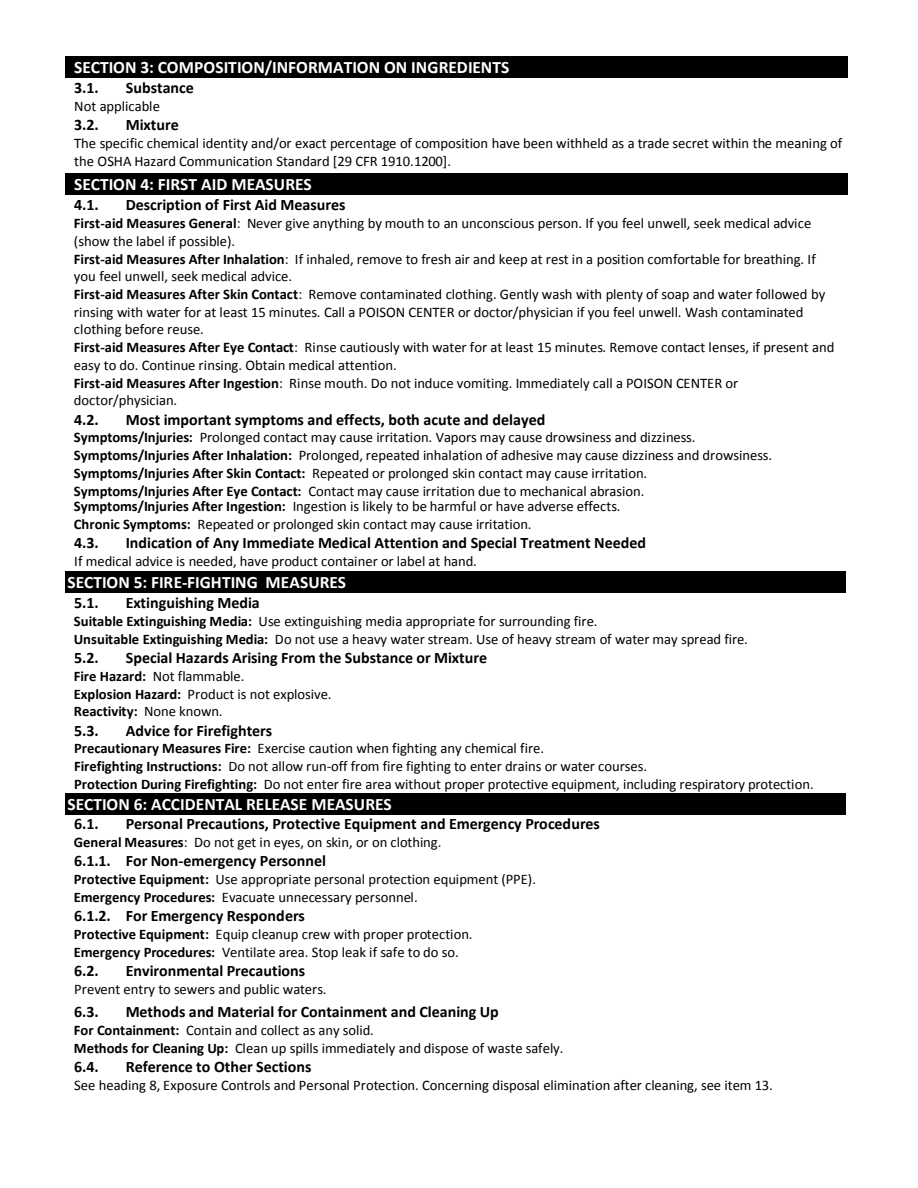
<style>
.page{position:relative;width:918px;height:1188px;background:#fff}
.page>*{position:absolute;margin:0;border:0;box-sizing:border-box;transform-origin:0 0}
.t1{font:700 26.1px "Calibri";color:#000}
.t2{font:700 17.4px "Calibri";color:#fff}
.t3{font:700 16.05px "Calibri";color:#000}
.t4{font:14.7px/17.7px "Calibri";color:#000}
.t5{font:14.55px/17.7px "Calibri";color:#000}
.t6{font:11.55px "Calibri";letter-spacing:.005em;color:#000}
.t7{font:10.05px "Calibri";letter-spacing:.01em;color:#000}
.s1{font-weight:700}
</style>
<div class="page">
<div style="left:66px;top:57px;width:782px;height:21px;background:#000"></div>
<div style="left:66px;top:174px;width:782px;height:21px;background:#000"></div>
<div style="left:66px;top:572px;width:780px;height:21px;background:#000"></div>
<div style="left:66px;top:793px;width:780px;height:21px;background:#000"></div>
<p class="t2" style="left:74px;top:55px;width:437px">SECTION 3: COMPOSITION/INFORMATION ON INGREDIENTS</p>
<p class="t3" style="left:74px;top:76px;width:26px">3.1.</p>
<p class="t3" style="left:126px;top:76px;width:70px">Substance</p>
<p class="t4" style="left:74px;top:97px;width:87px">Not applicable</p>
<p class="t3" style="left:74px;top:113px;width:26px">3.2.</p>
<p class="t3" style="left:126px;top:113px;width:55px">Mixture</p>
<p class="t4" style="left:74px;top:134px;width:770px">The specific chemical identity and/or exact percentage of composition have been withheld as a trade secret within the meaning of the OSHA Hazard Communication Standard [29 CFR 1910.1200].</p>
<p class="t2" style="left:74px;top:172px;width:239px">SECTION 4: FIRST AID MEASURES</p>
<p class="t3" style="left:74px;top:193px;width:26px">4.1.</p>
<p class="t3" style="left:126px;top:193px;width:221px">Description of First Aid Measures</p>
<p class="t4" style="left:74px;top:214px;width:762px"><span class="s1">First-aid Measures General</span>: Never give anything by mouth to an unconscious person. If you feel unwell, seek medical advice (show the label if possible).<br><span class="s1">First-aid Measures After Inhalation</span>: If inhaled, remove to fresh air and keep at rest in a position comfortable for breathing. If you feel unwell, seek medical advice.<br><span class="s1">First-aid Measures After Skin Contact</span>: Remove contaminated clothing. Gently wash with plenty of soap and water followed by rinsing with water for at least 15 minutes. Call a POISON CENTER or doctor/physician if you feel unwell. Wash contaminated clothing before reuse.<br><span class="s1">First-aid Measures After Eye Contact</span>: Rinse cautiously with water for at least 15 minutes. Remove contact lenses, if present and easy to do. Continue rinsing. Obtain medical attention.<br><span class="s1">First-aid Measures After Ingestion</span>: Rinse mouth. Do not induce vomiting. Immediately call a POISON CENTER or doctor/physician.</p>
<p class="t3" style="left:74px;top:408px;width:26px">4.2.</p>
<p class="t3" style="left:126px;top:408px;width:421px">Most important symptoms and effects, both acute and delayed</p>
<p class="t4" style="left:74px;top:428px;width:700px"><span class="s1">Symptoms/Injuries:</span> Prolonged contact may cause irritation. Vapors may cause drowsiness and dizziness.<br><span class="s1">Symptoms/Injuries After Inhalation:</span> Prolonged, repeated inhalation of adhesive may cause dizziness and drowsiness.<br><span class="s1">Symptoms/Injuries After Skin Contact:</span> Repeated or prolonged skin contact may cause irritation.<br><span class="s1">Symptoms/Injuries After Eye Contact:</span> Contact may cause irritation due to mechanical abrasion.</p>
<h1 class="t1" style="left:67px;top:421px;width:232px">MB 10A Sealant Tape</h1>
<p class="t6" style="left:67px;top:472px;width:460px">According to Federal Register / Vol. 77, No. 58 / Monday, March 26, 2012 / Rules and Regulations</p>
<p class="t5" style="left:74px;top:497px;width:548px"><span class="s1">Symptoms/Injuries After Ingestion:</span> Ingestion is likely to be harmful or have adverse effects.<br><span class="s1">Chronic Symptoms:</span> Repeated or prolonged skin contact may cause irritation.</p>
<p class="t3" style="left:74px;top:531px;width:26px">4.3.</p>
<p class="t3" style="left:126px;top:531px;width:522px">Indication of Any Immediate Medical Attention and Special Treatment Needed</p>
<p class="t5" style="left:74px;top:552px;width:404px">If medical advice is needed, have product container or label at hand.</p>
<p class="t2" style="left:68px;top:570px;width:280px">SECTION 5: FIRE-FIGHTING MEASURES</p>
<p class="t3" style="left:74px;top:591px;width:26px">5.1.</p>
<p class="t3" style="left:126px;top:591px;width:136px">Extinguishing Media</p>
<p class="t5" style="left:74px;top:612px;width:676px"><span class="s1">Suitable Extinguishing Media:</span> Use extinguishing media appropriate for surrounding fire.<br><span class="s1">Unsuitable Extinguishing Media:</span> Do not use a heavy water stream. Use of heavy stream of water may spread fire.</p>
<p class="t3" style="left:74px;top:646px;width:26px">5.2.</p>
<p class="t3" style="left:126px;top:646px;width:363px">Special Hazards Arising From the Substance or Mixture</p>
<p class="t5" style="left:74px;top:667px;width:259px"><span class="s1">Fire Hazard:</span> Not flammable.<br><span class="s1">Explosion Hazard:</span> Product is not explosive.<br><span class="s1">Reactivity:</span> None known.</p>
<p class="t3" style="left:74px;top:719px;width:26px">5.3.</p>
<p class="t3" style="left:126px;top:719px;width:148px">Advice for Firefighters</p>
<p class="t5" style="left:74px;top:739px;width:741px"><span class="s1">Precautionary Measures Fire:</span> Exercise caution when fighting any chemical fire.<br><span class="s1">Firefighting Instructions:</span> Do not allow run-off from fire fighting to enter drains or water courses.<br><span class="s1">Protection During Firefighting:</span> Do not enter fire area without proper protective equipment, including respiratory protection.</p>
<p class="t2" style="left:68px;top:792px;width:326px">SECTION 6: ACCIDENTAL RELEASE MEASURES</p>
<p class="t3" style="left:74px;top:813px;width:26px">6.1.</p>
<p class="t3" style="left:126px;top:813px;width:476px">Personal Precautions, Protective Equipment and Emergency Procedures</p>
<p class="t5" style="left:74px;top:833px;width:369px"><span class="s1">General Measures</span>: Do not get in eyes, on skin, or on clothing.</p>
<p class="t3" style="left:74px;top:850px;width:253px">6.1.1. For Non-emergency Personnel</p>
<p class="t5" style="left:74px;top:870px;width:464px"><span class="s1">Protective Equipment:</span> Use appropriate personal protection equipment (PPE).<br><span class="s1">Emergency Procedures:</span> Evacuate unnecessary personnel.</p>
<p class="t3" style="left:74px;top:905px;width:232px">6.1.2. For Emergency Responders</p>
<p class="t5" style="left:74px;top:926px;width:400px"><span class="s1">Protective Equipment:</span> Equip cleanup crew with proper protection.<br><span class="s1">Emergency Procedures:</span> Ventilate area. Stop leak if safe to do so.</p>
<p class="t3" style="left:74px;top:959px;width:26px">6.2.</p>
<p class="t3" style="left:126px;top:959px;width:181px">Environmental Precautions</p>
<p class="t5" style="left:74px;top:980px;width:254px">Prevent entry to sewers and public waters.</p>
<p class="t3" style="left:74px;top:1000px;width:26px">6.3.</p>
<p class="t3" style="left:126px;top:1000px;width:375px">Methods and Material for Containment and Cleaning Up</p>
<p class="t5" style="left:74px;top:1021px;width:491px"><span class="s1">For Containment:</span> Contain and collect as any solid.<br><span class="s1">Methods for Cleaning Up:</span> Clean up spills immediately and dispose of waste safely.</p>
<p class="t3" style="left:74px;top:1055px;width:26px">6.4.</p>
<p class="t3" style="left:126px;top:1055px;width:187px">Reference to Other Sections</p>
<p class="t5" style="left:74px;top:1076px;width:700px">See heading 8, Exposure Controls and Personal Protection. Concerning disposal elimination after cleaning, see item 13.</p>
<p class="t7" style="left:74px;top:516px;width:51px">08/31/2015</p>
<p class="t7" style="left:342px;top:516px;width:64px">EN (English US)</p>
</div>
